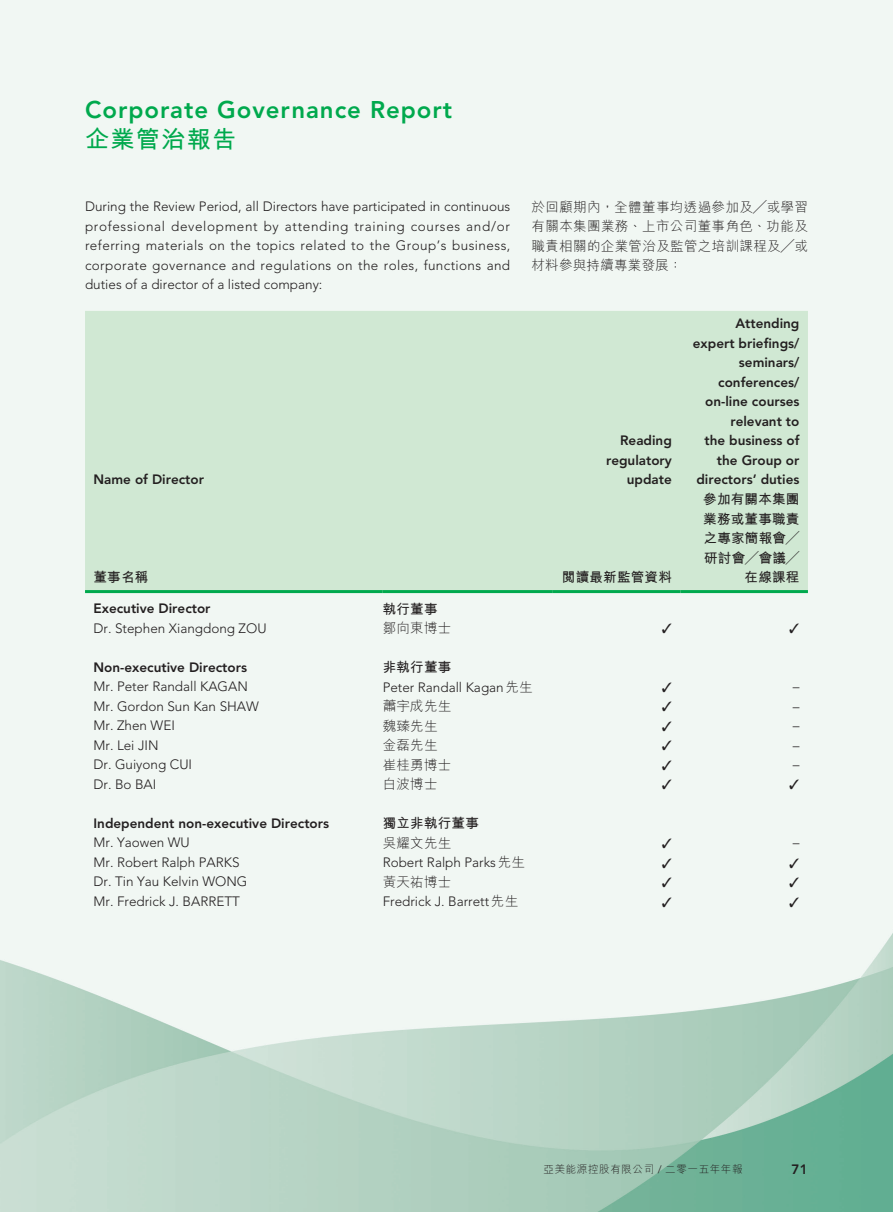
<style>
.page{position:relative;width:893px;height:1212px;background:#fff}
.page>*{position:absolute;margin:0;border:0;box-sizing:border-box;transform-origin:0 0}
.t1{font:800 24px "Avenir LT Std";letter-spacing:.04em;color:#00a94d}
.t2{font:700 24px "M Hei HK";letter-spacing:.06em;color:#00a94d}
._00_txt_E{font:300 13.5px/19.5px "Avenir LT Std";color:#231f20;text-align:justify}
._50_Table_txt{font:300 13.5px "Avenir LT Std";color:#231f20}
._50_Table_txt-2{font:800 13.5px "Avenir LT Std";color:#231f20}
._000_txt_C{font:300 13.5px/19.5px "M Hei HK";letter-spacing:.025em;color:#231f20;text-align:justify}
._50_Table_txt-3{font:700 13.5px "M Hei HK";letter-spacing:.02em;color:#231f20}
._50_Table_txt-4{font:300 13.5px "M Hei HK";letter-spacing:.02em;color:#231f20}
.t3{font:300 10.5px "M Hei HK";letter-spacing:.06em;color:#231f20}
.s1{font-family:"M Hei HK"}
.s2{font-family:"Avenir LT Std"}
</style>
<div class="page">
<img style="left:0;top:0;width:893px;height:1212px">
<div style="left:85px;top:311px;width:723px;height:279px;background:#d0e8d3"></div>
<hr style="left:85px;top:590px;width:298px;height:3px;background:#00a94d">
<hr style="left:383px;top:590px;width:170px;height:3px;background:#00a94d">
<hr style="left:553px;top:590px;width:127px;height:3px;background:#00a94d">
<hr style="left:680px;top:590px;width:128px;height:3px;background:#00a94d">
<svg style="left:662px;top:624px;width:9px;height:9px"></svg>
<svg style="left:790px;top:624px;width:9px;height:9px"></svg>
<svg style="left:662px;top:682px;width:9px;height:10px"></svg>
<svg style="left:662px;top:702px;width:9px;height:9px"></svg>
<svg style="left:662px;top:721px;width:9px;height:10px"></svg>
<svg style="left:662px;top:741px;width:9px;height:9px"></svg>
<svg style="left:662px;top:760px;width:9px;height:10px"></svg>
<svg style="left:662px;top:780px;width:9px;height:9px"></svg>
<svg style="left:790px;top:780px;width:9px;height:9px"></svg>
<svg style="left:662px;top:838px;width:9px;height:10px"></svg>
<svg style="left:662px;top:858px;width:9px;height:9px"></svg>
<svg style="left:790px;top:858px;width:9px;height:9px"></svg>
<svg style="left:662px;top:877px;width:9px;height:10px"></svg>
<svg style="left:790px;top:877px;width:9px;height:10px"></svg>
<svg style="left:662px;top:897px;width:9px;height:9px"></svg>
<svg style="left:790px;top:897px;width:9px;height:9px"></svg>
<h1 class="t1" style="left:85px;top:95px;width:369px">Corporate Governance Report</h1>
<h1 class="t2" style="left:85px;top:121px;width:153px">企業管治報告</h1>
<p class="_00_txt_E" style="left:85px;top:197px;width:427px">During the Review Period, all Directors have participated in continuous professional development by attending training courses and/or referring materials on the topics related to the Group’s business, corporate governance and regulations on the roles, functions and duties of a director of a listed company:</p>
<p class="_50_Table_txt-2" style="left:94px;top:471px;width:112px">Name of Director</p>
<p class="_000_txt_C" style="left:531px;top:197px;width:278px">於回顧期內，全體董事均透過參加及╱或學習有關本集團業務、上市公司董事角色、功能及職責相關的企業管治及監管之培訓課程及╱或材料參與持續專業發展：</p>
<p class="_50_Table_txt-2" style="left:620px;top:432px;width:53px">Reading</p>
<p class="_50_Table_txt-2" style="left:606px;top:452px;width:67px">regulatory</p>
<p class="_50_Table_txt-2" style="left:627px;top:471px;width:47px">update</p>
<p class="_50_Table_txt-2" style="left:735px;top:315px;width:66px">Attending</p>
<p class="_50_Table_txt-2" style="left:693px;top:335px;width:108px">expert briefings/</p>
<p class="_50_Table_txt-2" style="left:739px;top:354px;width:62px">seminars/</p>
<p class="_50_Table_txt-2" style="left:718px;top:374px;width:83px">conferences/</p>
<p class="_50_Table_txt-2" style="left:705px;top:393px;width:96px">on-line courses</p>
<p class="_50_Table_txt-2" style="left:730px;top:413px;width:70px">relevant to</p>
<p class="_50_Table_txt-2" style="left:704px;top:432px;width:96px">the business of</p>
<p class="_50_Table_txt-2" style="left:717px;top:452px;width:84px">the Group or</p>
<p class="_50_Table_txt-2" style="left:696px;top:471px;width:105px">directors’ duties</p>
<p class="_50_Table_txt-3" style="left:94px;top:567px;width:56px">董事名稱</p>
<p class="_50_Table_txt-3" style="left:562px;top:567px;width:111px">閱讀最新監管資料</p>
<p class="_50_Table_txt-3" style="left:703px;top:489px;width:98px">參加有關本集團</p>
<p class="_50_Table_txt-3" style="left:703px;top:509px;width:98px">業務或董事職責</p>
<p class="_50_Table_txt-3" style="left:704px;top:528px;width:97px">之專家簡報會╱</p>
<p class="_50_Table_txt-3" style="left:704px;top:548px;width:97px">研討會╱會議╱</p>
<p class="_50_Table_txt-3" style="left:745px;top:567px;width:56px">在線課程</p>
<p class="_50_Table_txt-2" style="left:94px;top:601px;width:119px">Executive Director</p>
<p class="_50_Table_txt-3" style="left:383px;top:599px;width:56px">執行董事</p>
<p class="_50_Table_txt" style="left:94px;top:620px;width:175px">Dr. Stephen Xiangdong ZOU</p>
<p class="_50_Table_txt-4" style="left:383px;top:621px;width:70px">鄒向東博士</p>
<p class="_50_Table_txt-2" style="left:94px;top:659px;width:155px">Non-executive Directors</p>
<p class="_50_Table_txt-3" style="left:383px;top:658px;width:70px">非執行董事</p>
<p class="_50_Table_txt" style="left:94px;top:679px;width:156px">Mr. Peter Randall KAGAN</p>
<p class="_50_Table_txt" style="left:383px;top:679px;width:151px">Peter Randall Kagan<span class="s1">先生</span></p>
<p class="_50_Table_txt" style="left:793px;top:679px;width:8px">–</p>
<p class="_50_Table_txt" style="left:94px;top:698px;width:167px">Mr. Gordon Sun Kan SHAW</p>
<p class="_50_Table_txt-4" style="left:383px;top:699px;width:70px">蕭宇成先生</p>
<p class="_50_Table_txt" style="left:793px;top:698px;width:8px">–</p>
<p class="_50_Table_txt" style="left:94px;top:718px;width:83px">Mr. Zhen WEI</p>
<p class="_50_Table_txt-4" style="left:383px;top:719px;width:56px">魏臻先生</p>
<p class="_50_Table_txt" style="left:793px;top:718px;width:8px">–</p>
<p class="_50_Table_txt" style="left:94px;top:737px;width:67px">Mr. Lei JIN</p>
<p class="_50_Table_txt-4" style="left:383px;top:738px;width:56px">金磊先生</p>
<p class="_50_Table_txt" style="left:793px;top:737px;width:8px">–</p>
<p class="_50_Table_txt" style="left:94px;top:757px;width:100px">Dr. Guiyong CUI</p>
<p class="_50_Table_txt-4" style="left:383px;top:758px;width:70px">崔桂勇博士</p>
<p class="_50_Table_txt" style="left:793px;top:757px;width:8px">–</p>
<p class="_50_Table_txt" style="left:94px;top:776px;width:64px">Dr. Bo BAI</p>
<p class="_50_Table_txt-4" style="left:383px;top:777px;width:56px">白波博士</p>
<p class="_50_Table_txt-2" style="left:94px;top:815px;width:237px">Independent non-executive Directors</p>
<p class="_50_Table_txt-3" style="left:383px;top:814px;width:98px">獨立非執行董事</p>
<p class="_50_Table_txt" style="left:94px;top:835px;width:98px">Mr. Yaowen WU</p>
<p class="_50_Table_txt-4" style="left:383px;top:836px;width:70px">吳耀文先生</p>
<p class="_50_Table_txt" style="left:793px;top:835px;width:8px">–</p>
<p class="_50_Table_txt" style="left:94px;top:854px;width:148px">Mr. Robert Ralph PARKS</p>
<p class="_50_Table_txt" style="left:383px;top:855px;width:144px">Robert Ralph Parks<span class="s1">先生</span></p>
<p class="_50_Table_txt" style="left:94px;top:874px;width:155px">Dr. Tin Yau Kelvin WONG</p>
<p class="_50_Table_txt-4" style="left:383px;top:875px;width:70px">黃天祐博士</p>
<p class="_50_Table_txt" style="left:94px;top:893px;width:148px">Mr. Fredrick J. BARRETT</p>
<p class="_50_Table_txt" style="left:383px;top:894px;width:137px">Fredrick J. Barrett<span class="s1">先生</span></p>
<p class="t3" style="left:544px;top:1164px;width:200px">亞美能源控股有限公司 <span class="s2">/</span> 二零一五年年報</p>
<p class="_50_Table_txt-2" style="left:791px;top:1161px;width:18px">71</p>
</div>
